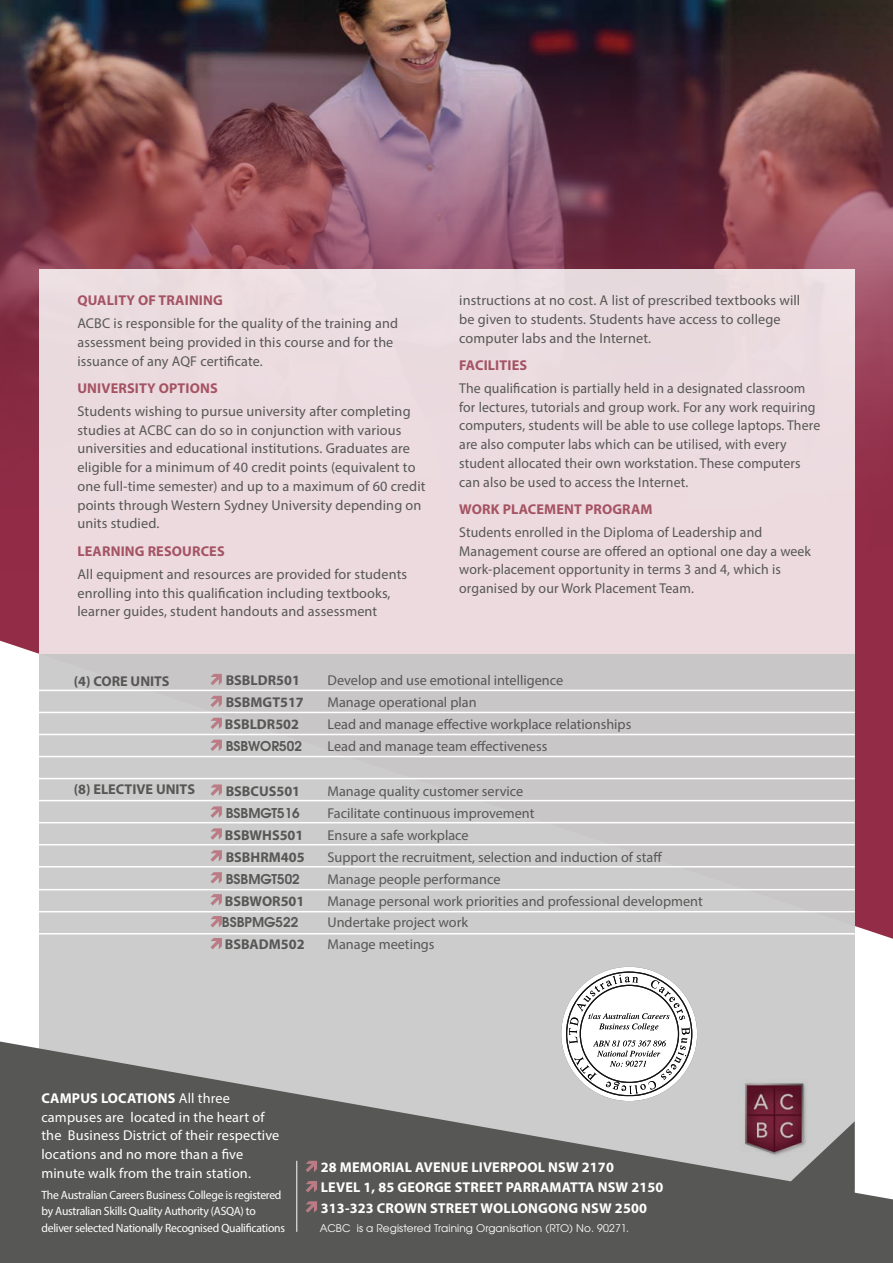
<style>
.page{position:relative;width:893px;height:1263px;background:#fff}
.page>*{position:absolute;margin:0;border:0;box-sizing:border-box;transform-origin:0 0}
.t1{font:14.25px/18.8px "Myriad Pro";letter-spacing:.01em;color:#575756}
.t2{font:14.25px/18.8px "Myriad Pro";letter-spacing:.01em;color:#fff}
.t3{font:700 14.25px/20.2px "Myriad Pro";letter-spacing:.01em;color:#fff}
.t4{font:700 14.25px "Myriad Pro";color:#575756}
.t5{font:700 14.25px "Myriad Pro";letter-spacing:.01em;color:#a55363}
.t6{font:700 13.5px "Te X Gyre Adventor";color:#575756}
.t7{font:12px/16.5px "Myriad Pro";letter-spacing:-.02em;color:#fff}
.t8{font:10.5px "Te X Gyre Adventor";letter-spacing:.01em;color:#fff}
.s1{font-weight:700}
</style>
<div class="page">
<svg style="left:0;top:569px;width:893px;height:370px;fill:#922c47"></svg>
<img style="left:0;top:0;width:893px;height:569px">
<div style="left:40px;top:269px;width:815px;height:816px;background:#ecdadf"></div>
<div style="left:40px;top:654px;width:815px;height:536px;background:#ccc"></div>
<svg style="left:210px;top:674px;width:12px;height:11px"></svg>
<svg style="left:210px;top:696px;width:12px;height:11px"></svg>
<svg style="left:210px;top:718px;width:12px;height:11px"></svg>
<svg style="left:210px;top:740px;width:12px;height:11px"></svg>
<svg style="left:210px;top:784px;width:12px;height:12px"></svg>
<svg style="left:210px;top:806px;width:12px;height:12px"></svg>
<svg style="left:210px;top:828px;width:12px;height:12px"></svg>
<svg style="left:210px;top:850px;width:12px;height:12px"></svg>
<svg style="left:210px;top:872px;width:12px;height:11px"></svg>
<svg style="left:210px;top:894px;width:12px;height:11px"></svg>
<svg style="left:210px;top:916px;width:12px;height:11px"></svg>
<svg style="left:210px;top:938px;width:12px;height:11px"></svg>
<hr style="left:31px;top:712px;width:824px;height:1px;background:#fff">
<hr style="left:31px;top:734px;width:824px;height:1px;background:#fff">
<hr style="left:31px;top:756px;width:824px;height:1px;background:#fff">
<hr style="left:31px;top:778px;width:824px;height:1px;background:#fff">
<hr style="left:31px;top:800px;width:824px;height:1px;background:#fff">
<hr style="left:31px;top:844px;width:824px;height:1px;background:#fff">
<hr style="left:31px;top:889px;width:824px;height:1px;background:#fff">
<hr style="left:31px;top:822px;width:824px;height:1px;background:#fff">
<hr style="left:31px;top:866px;width:824px;height:1px;background:#fff">
<hr style="left:31px;top:911px;width:824px;height:1px;background:#fff">
<hr style="left:31px;top:933px;width:824px;height:1px;background:#fff">
<hr style="left:31px;top:690px;width:824px;height:1px;background:#fff">
<svg style="left:0;top:1041px;width:893px;height:222px;fill:#575756"></svg>
<svg style="left:789px;top:1121px;width:66px;height:73px"></svg>
<svg style="left:306px;top:1161px;width:11px;height:11px"></svg>
<svg style="left:306px;top:1181px;width:11px;height:11px"></svg>
<svg style="left:306px;top:1201px;width:11px;height:12px"></svg>
<hr style="left:296px;top:1161px;width:1px;height:71px;background:#fff">
<svg style="left:561px;top:967px;width:136px;height:134px"></svg>
<p class="t5" style="left:77px;top:291px;width:147px">QUALITY OF TRAINING</p>
<p class="t1" style="left:77px;top:314px;width:322px">ACBC is responsible for the quality of the training and assessment being provided in this course and for the issuance of any AQF certificate.</p>
<p class="t5" style="left:77px;top:379px;width:142px">UNIVERSITY OPTIONS</p>
<p class="t1" style="left:77px;top:402px;width:350px">Students wishing to pursue university after completing studies at ACBC can do so in conjunction with various universities and educational institutions. Graduates are eligible for a minimum of 40 credit points (equivalent to one full-time semester) and up to a maximum of 60 credit points through Western Sydney University depending on units studied.</p>
<p class="t5" style="left:77px;top:542px;width:149px">LEARNING RESOURCES</p>
<p class="t1" style="left:77px;top:564px;width:331px">All equipment and resources are provided for students enrolling into this qualification including textbooks, learner guides, student handouts and assessment</p>
<p class="t1" style="left:459px;top:291px;width:343px">instructions at no cost. A list of prescribed textbooks will be given to students. Students have access to college computer labs and the Internet.</p>
<p class="t5" style="left:459px;top:356px;width:69px">FACILITIES</p>
<p class="t1" style="left:459px;top:379px;width:363px">The qualification is partially held in a designated classroom for lectures, tutorials and group work. For any work requiring computers, students will be able to use college laptops. There are also computer labs which can be utilised, with every student allocated their own workstation. These computers can also be used to access the Internet.</p>
<p class="t5" style="left:459px;top:500px;width:195px">WORK PLACEMENT PROGRAM</p>
<p class="t1" style="left:459px;top:523px;width:353px">Students enrolled in the Diploma of Leadership and Management course are offered an optional one day a week work-placement opportunity in terms 3 and 4, which is organised by our Work Placement Team.</p>
<p class="t4" style="left:74px;top:672px;width:97px">(4) CORE UNITS</p>
<p class="t4" style="left:74px;top:780px;width:123px">(8) ELECTIVE UNITS</p>
<p class="t4" style="left:226px;top:671px;width:76px">BSBLDR501</p>
<p class="t1" style="left:327px;top:671px;width:237px">Develop and use emotional intelligence</p>
<p class="t4" style="left:226px;top:693px;width:80px">BSBMGT517</p>
<p class="t1" style="left:327px;top:693px;width:151px">Manage operational plan</p>
<p class="t4" style="left:225px;top:715px;width:76px">BSBLDR502</p>
<p class="t1" style="left:327px;top:715px;width:305px">Lead and manage effective workplace relationships</p>
<p class="t6" style="left:226px;top:734px;width:78px">BSBWOR502</p>
<p class="t1" style="left:327px;top:737px;width:221px">Lead and manage team effectiveness</p>
<p class="t4" style="left:226px;top:782px;width:76px">BSBCUS501</p>
<p class="t1" style="left:327px;top:781px;width:197px">Manage quality customer service</p>
<p class="t6" style="left:226px;top:801px;width:76px">BSBMGT516</p>
<p class="t1" style="left:327px;top:803px;width:209px">Facilitate continuous improvement</p>
<p class="t4" style="left:225px;top:826px;width:80px">BSBWHS501</p>
<p class="t1" style="left:327px;top:825px;width:143px">Ensure a safe workplace</p>
<p class="t4" style="left:226px;top:847px;width:80px">BSBHRM405</p>
<p class="t1" style="left:327px;top:847px;width:336px">Support the recruitment, selection and induction of staff</p>
<p class="t6" style="left:226px;top:867px;width:76px">BSBMGT502</p>
<p class="t1" style="left:327px;top:869px;width:174px">Manage people performance</p>
<p class="t4" style="left:225px;top:891px;width:81px">BSBWOR501</p>
<p class="t1" style="left:327px;top:891px;width:377px">Manage personal work priorities and professional development</p>
<p class="t6" style="left:222px;top:911px;width:78px">BSBPMG522</p>
<p class="t1" style="left:327px;top:913px;width:142px">Undertake project work</p>
<p class="t4" style="left:225px;top:935px;width:81px">BSBADM502</p>
<p class="t1" style="left:327px;top:935px;width:109px">Manage meetings</p>
<p class="t2" style="left:41px;top:1088px;width:239px"><span class="s1">CAMPUS LOCATIONS</span> All three campuses are located in the heart of the Business District of their respective locations and no more than a five minute walk from the train station.</p>
<p class="t7" style="left:41px;top:1186px;width:245px">The Australian Careers Business College is registered by Australian Skills Quality Authority (ASQA) to deliver selected Nationally Recognised Qualifications</p>
<p class="t3" style="left:321px;top:1157px;width:344px">28 MEMORIAL AVENUE LIVERPOOL NSW 2170<br>LEVEL 1, 85 GEORGE STREET PARRAMATTA NSW 2150<br>313-323 CROWN STREET WOLLONGONG NSW 2500</p>
<p class="t8" style="left:320px;top:1220px;width:311px">ACBC is a Registered Training Organisation (RTO) No. 90271.</p>
</div>
